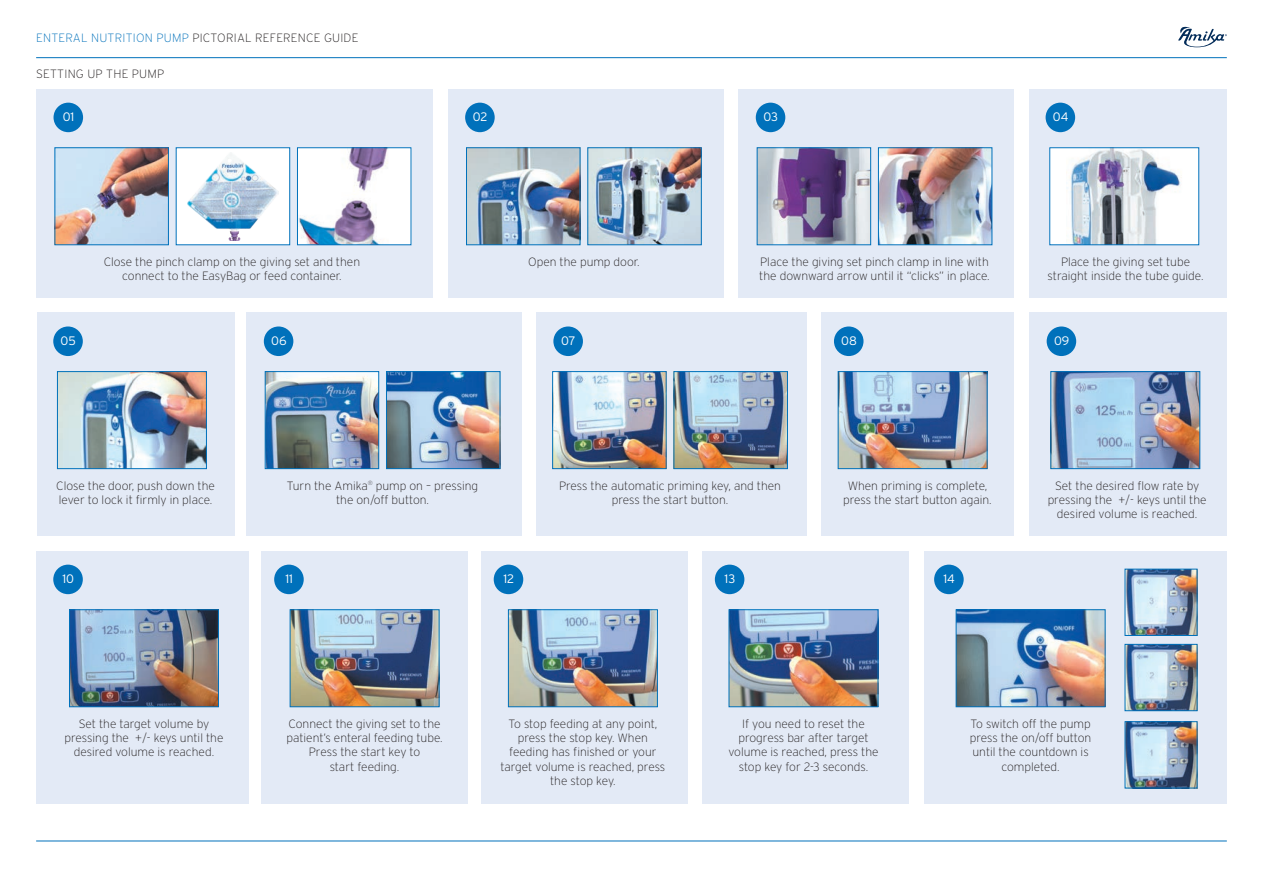
<style>
.page{position:relative;width:1263px;height:893px;background:#fff}
.page>*{position:absolute;margin:0;border:0;box-sizing:border-box;transform-origin:0 0}
.t1{font:300 12.3px "Interstate";color:#fff}
.t2{font:200 12px/14.4px "Interstate";color:#231f20;text-align:center}
.t3{font:200 12px "Interstate";letter-spacing:.02em;color:#231f20}
.s1{color:#0071bb}
</style>
<div class="page">
<div style="left:36px;top:89px;width:397px;height:209px;background:#e3eaf6"></div>
<div style="left:448px;top:89px;width:275px;height:209px;background:#e3eaf6"></div>
<div style="left:246px;top:313px;width:276px;height:223px;background:#e3eaf6"></div>
<div style="left:738px;top:89px;width:276px;height:209px;background:#e3eaf6"></div>
<div style="left:924px;top:551px;width:303px;height:253px;background:#e3eaf6"></div>
<div style="left:536px;top:313px;width:271px;height:223px;background:#e3eaf6"></div>
<div style="left:1029px;top:89px;width:198px;height:209px;background:#e3eaf6"></div>
<div style="left:1029px;top:313px;width:198px;height:223px;background:#e3eaf6"></div>
<div style="left:821px;top:313px;width:193px;height:223px;background:#e3eaf6"></div>
<div style="left:262px;top:551px;width:206px;height:253px;background:#e3eaf6"></div>
<div style="left:481px;top:551px;width:207px;height:253px;background:#e3eaf6"></div>
<div style="left:702px;top:551px;width:207px;height:253px;background:#e3eaf6"></div>
<div style="left:37px;top:313px;width:197px;height:223px;background:#e3eaf6"></div>
<div style="left:37px;top:551px;width:212px;height:253px;background:#e3eaf6"></div>
<hr style="left:36px;top:57px;width:1191px;height:1px;background:#0071bb">
<hr style="left:36px;top:841px;width:1191px;height:1px;background:#0071bb">
<img style="left:57px;top:149px;width:110px;height:94px">
<div style="left:55px;top:147px;width:114px;height:98px;border:1px solid #0071bb"></div>
<img style="left:468px;top:149px;width:110px;height:94px">
<div style="left:466px;top:147px;width:114px;height:98px;border:1px solid #0071bb"></div>
<img style="left:267px;top:373px;width:110px;height:94px">
<div style="left:265px;top:371px;width:114px;height:98px;border:1px solid #0071bb"></div>
<img style="left:759px;top:149px;width:110px;height:94px">
<div style="left:757px;top:147px;width:114px;height:98px;border:1px solid #0071bb"></div>
<img style="left:554px;top:373px;width:110px;height:94px">
<div style="left:552px;top:371px;width:114px;height:98px;border:1px solid #0071bb"></div>
<div style="left:1050px;top:148px;width:149px;height:97px;background:#fff"></div>
<img style="left:1066px;top:149px;width:116px;height:94px">
<img style="left:1052px;top:373px;width:146px;height:94px">
<div style="left:1050px;top:371px;width:150px;height:98px;border:1px solid #0071bb"></div>
<img style="left:840px;top:373px;width:145px;height:94px">
<div style="left:838px;top:371px;width:149px;height:98px;border:1px solid #0071bb"></div>
<img style="left:292px;top:611px;width:145px;height:94px">
<div style="left:290px;top:609px;width:149px;height:98px;border:1px solid #0071bb"></div>
<img style="left:510px;top:611px;width:146px;height:94px">
<div style="left:508px;top:609px;width:150px;height:98px;border:1px solid #0071bb"></div>
<img style="left:731px;top:611px;width:145px;height:94px">
<div style="left:729px;top:609px;width:149px;height:98px;border:1px solid #0071bb"></div>
<img style="left:958px;top:611px;width:145px;height:94px">
<div style="left:956px;top:609px;width:149px;height:98px;border:1px solid #0071bb"></div>
<img style="left:59px;top:373px;width:146px;height:94px">
<div style="left:57px;top:371px;width:150px;height:98px;border:1px solid #0071bb"></div>
<img style="left:71px;top:611px;width:146px;height:94px">
<div style="left:69px;top:609px;width:150px;height:98px;border:1px solid #0071bb"></div>
<div style="left:176px;top:148px;width:114px;height:97px;background:#fff"></div>
<img style="left:188px;top:153px;width:90px;height:87px">
<img style="left:589px;top:149px;width:111px;height:94px">
<div style="left:587px;top:147px;width:115px;height:98px;border:1px solid #0071bb"></div>
<img style="left:388px;top:373px;width:110px;height:94px">
<div style="left:386px;top:371px;width:114px;height:98px;border:1px solid #0071bb"></div>
<img style="left:880px;top:149px;width:110px;height:94px">
<div style="left:878px;top:147px;width:114px;height:98px;border:1px solid #0071bb"></div>
<img style="left:1127px;top:571px;width:68px;height:63px">
<div style="left:1125px;top:569px;width:72px;height:67px;border:1px solid #0071bb"></div>
<img style="left:1127px;top:646px;width:68px;height:63px">
<div style="left:1125px;top:644px;width:72px;height:67px;border:1px solid #0071bb"></div>
<img style="left:1127px;top:723px;width:68px;height:63px">
<div style="left:1125px;top:721px;width:72px;height:67px;border:1px solid #0071bb"></div>
<img style="left:676px;top:373px;width:110px;height:94px">
<div style="left:674px;top:371px;width:114px;height:98px;border:1px solid #0071bb"></div>
<img style="left:299px;top:149px;width:110px;height:94px">
<div style="left:297px;top:147px;width:114px;height:98px;border:1px solid #0071bb"></div>
<div style="left:54px;top:103px;width:29px;height:29px;background:#0071bb;border-radius:50%"></div>
<div style="left:465px;top:103px;width:30px;height:29px;background:#0071bb;border-radius:50%"></div>
<div style="left:264px;top:326px;width:29px;height:30px;background:#0071bb;border-radius:50%"></div>
<div style="left:756px;top:103px;width:29px;height:29px;background:#0071bb;border-radius:50%"></div>
<div style="left:553px;top:326px;width:30px;height:30px;background:#0071bb;border-radius:50%"></div>
<div style="left:1045px;top:103px;width:30px;height:29px;background:#0071bb;border-radius:50%"></div>
<div style="left:1047px;top:326px;width:29px;height:30px;background:#0071bb;border-radius:50%"></div>
<div style="left:834px;top:326px;width:29px;height:30px;background:#0071bb;border-radius:50%"></div>
<div style="left:53px;top:326px;width:30px;height:30px;background:#0071bb;border-radius:50%"></div>
<div style="left:934px;top:565px;width:30px;height:29px;background:#0071bb;border-radius:50%"></div>
<div style="left:274px;top:565px;width:30px;height:29px;background:#0071bb;border-radius:50%"></div>
<div style="left:494px;top:565px;width:29px;height:29px;background:#0071bb;border-radius:50%"></div>
<div style="left:715px;top:565px;width:29px;height:29px;background:#0071bb;border-radius:50%"></div>
<div style="left:53px;top:565px;width:30px;height:29px;background:#0071bb;border-radius:50%"></div>
<svg style="left:1178px;top:26px;width:49px;height:21px"></svg>
<p class="t3" style="left:36px;top:31px;width:324px"><span class="s1">ENTERAL NUTRITION PUMP</span> PICTORIAL REFERENCE GUIDE</p>
<p class="t3" style="left:36px;top:67px;width:130px">SETTING UP THE PUMP</p>
<p class="t1" style="left:63px;top:110px;width:13px">01</p>
<p class="t1" style="left:473px;top:110px;width:16px">02</p>
<p class="t1" style="left:763px;top:110px;width:16px">03</p>
<p class="t1" style="left:1053px;top:110px;width:17px">04</p>
<p class="t1" style="left:61px;top:334px;width:17px">05</p>
<p class="t2" style="left:104px;top:254px;width:258px">Close the pinch clamp on the giving set and then</p>
<p class="t2" style="left:122px;top:269px;width:221px">connect to the EasyBag or feed container.</p>
<p class="t1" style="left:271px;top:334px;width:17px">06</p>
<p class="t2" style="left:528px;top:254px;width:113px">Open the pump door.</p>
<p class="t1" style="left:561px;top:334px;width:16px">07</p>
<p class="t2" style="left:759px;top:254px;width:232px;text-align:left">Place the giving set pinch clamp in line with the downward arrow until it “clicks” in place.</p>
<p class="t2" style="left:1047px;top:254px;width:157px">Place the giving set tube straight inside the tube guide.</p>
<p class="t1" style="left:841px;top:334px;width:17px">08</p>
<p class="t1" style="left:1054px;top:334px;width:17px">09</p>
<p class="t2" style="left:56px;top:478px;width:160px;text-align:left">Close the door, push down the lever to lock it firmly in place.</p>
<p class="t2" style="left:287px;top:478px;width:193px">Turn the Amika<sup>®</sup> pump on – pressing</p>
<p class="t2" style="left:336px;top:492px;width:95px">the on/off button.</p>
<p class="t2" style="left:559px;top:478px;width:224px">Press the automatic priming key, and then press the start button.</p>
<p class="t2" style="left:843px;top:478px;width:150px">When priming is complete, press the start button again.</p>
<p class="t2" style="left:1048px;top:478px;width:161px">Set the desired flow rate by pressing the +/- keys until the desired volume is reached.</p>
<p class="t1" style="left:62px;top:572px;width:13px">10</p>
<p class="t2" style="left:64px;top:716px;width:161px">Set the target volume by pressing the +/- keys until the desired volume is reached.</p>
<p class="t1" style="left:285px;top:572px;width:9px">11</p>
<p class="t1" style="left:503px;top:572px;width:12px">12</p>
<p class="t1" style="left:724px;top:572px;width:12px">13</p>
<p class="t1" style="left:943px;top:572px;width:13px">14</p>
<p class="t2" style="left:286px;top:716px;width:158px">Connect the giving set to the patient’s enteral feeding tube.<br>Press the start key to<br>start feeding.</p>
<p class="t2" style="left:500px;top:716px;width:166px">To stop feeding at any point, press the stop key. When feeding has finished or your target volume is reached, press the stop key.</p>
<p class="t2" style="left:728px;top:716px;width:152px">If you need to reset the progress bar after target volume is reached, press the stop key for 2-3 seconds.</p>
<p class="t2" style="left:970px;top:716px;width:123px">To switch off the pump press the on/off button until the countdown is completed.</p>
</div>
